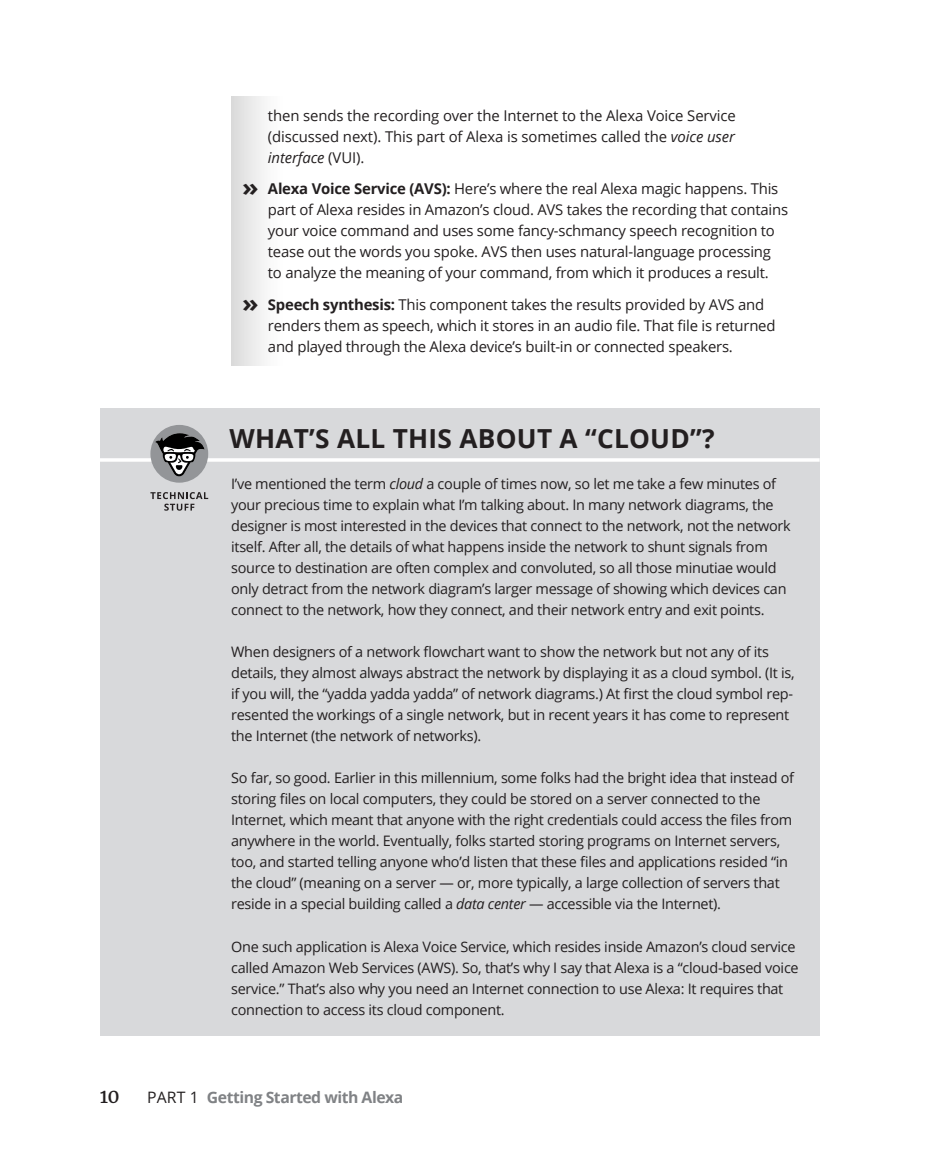
<style>
.page{position:relative;width:930px;height:1166px;background:#fff}
.page>*{position:absolute;margin:0;border:0;box-sizing:border-box;transform-origin:0 0}
.t1{font:700 26.25px "Open Sans";letter-spacing:.01em;color:#231f20}
.t2{font:19.25px "Merriweather";color:#231f20}
.t3{font:700 15.75px "Open Sans";letter-spacing:-.03em;color:#808285}
.t4{font:14.88px/21px "Open Sans";letter-spacing:-.015em;color:#231f20}
.t5{font:14.35px/21px "Open Sans";letter-spacing:-.02em;color:#231f20}
.s1{font-style:italic}
.s2{font-weight:700;font-size:24.5px}
.s3{font-weight:700}
.s4{font-weight:400;color:#231f20}
</style>
<div class="page">
<svg style="left:231px;top:96px;width:33px;height:74px"></svg>
<svg style="left:231px;top:170px;width:33px;height:115px"></svg>
<svg style="left:231px;top:285px;width:33px;height:81px"></svg>
<div style="left:100px;top:408px;width:719px;height:627px;background:#d8d9db"></div>
<hr style="left:100px;top:458px;width:719px;height:4px;background:#f6f6f7">
<div style="left:150px;top:425px;width:58px;height:57px;background:#939598;border-radius:50%"></div>
<svg style="left:155px;top:433px;width:49px;height:43px"></svg>
<svg style="left:150px;top:492px;width:58px;height:18px"></svg>
<p class="t4" style="left:268px;top:104px;width:469px;text-align:justify">then sends the recording over the Internet to the Alexa Voice Service (discussed next). This part of Alexa is sometimes called the <span class="s1">voice user interface</span> (VUI).</p>
<p class="t4" style="left:268px;top:178px;width:521px;text-indent:-26px"><span class="s2">»</span> <span class="s3">Alexa Voice Service (AVS):</span> Here’s where the real Alexa magic happens. This part of Alexa resides in Amazon’s cloud. AVS takes the recording that contains your voice command and uses some fancy-schmancy speech recognition to tease out the words you spoke. AVS then uses natural-language processing to analyze the meaning of your command, from which it produces a result.</p>
<p class="t4" style="left:268px;top:293px;width:509px;text-indent:-26px"><span class="s2">»</span> <span class="s3">Speech synthesis:</span> This component takes the results provided by AVS and renders them as speech, which it stores in an audio file. That file is returned and played through the Alexa device’s built-in or connected speakers.</p>
<h1 class="t1" style="left:229px;top:419px;width:486px">WHAT’S ALL THIS ABOUT A “CLOUD”?</h1>
<p class="t5" style="left:231px;top:473px;width:561px">I’ve mentioned the term <span class="s1">cloud</span> a couple of times now, so let me take a few minutes of your precious time to explain what I’m talking about. In many network diagrams, the designer is most interested in the devices that connect to the network, not the network itself. After all, the details of what happens inside the network to shunt signals from source to destination are often complex and convoluted, so all those minutiae would only detract from the network diagram’s larger message of showing which devices can connect to the network, how they connect, and their network entry and exit points.</p>
<p class="t5" style="left:231px;top:641px;width:564px">When designers of a network flowchart want to show the network but not any of its details, they almost always abstract the network by displaying it as a cloud symbol. (It is, if you will, the “yadda yadda yadda” of network diagrams.) At first the cloud symbol rep&shy;resented the workings of a single network, but in recent years it has come to represent the Internet (the network of networks).</p>
<p class="t5" style="left:231px;top:767px;width:564px">So far, so good. Earlier in this millennium, some folks had the bright idea that instead of storing files on local computers, they could be stored on a server connected to the Internet, which meant that anyone with the right credentials could access the files from anywhere in the world. Eventually, folks started storing programs on Internet servers, too, and started telling anyone who’d listen that these files and applications resided “in the cloud” (meaning on a server — or, more typically, a large collection of servers that reside in a special building called a <span class="s1">data center</span> — accessible via the Internet).</p>
<p class="t5" style="left:231px;top:935px;width:569px">One such application is Alexa Voice Service, which resides inside Amazon’s cloud service called Amazon Web Services (AWS). So, that’s why I say that Alexa is a “cloud-based voice service.” That’s also why you need an Internet connection to use Alexa: It requires that connection to access its cloud component.</p>
<h2 class="t2" style="left:100px;top:1083px;width:22px">10</h2>
<p class="t3" style="left:147px;top:1086px;width:258px"><span class="s4">PART 1</span> Getting Started with Alexa</p>
</div>
